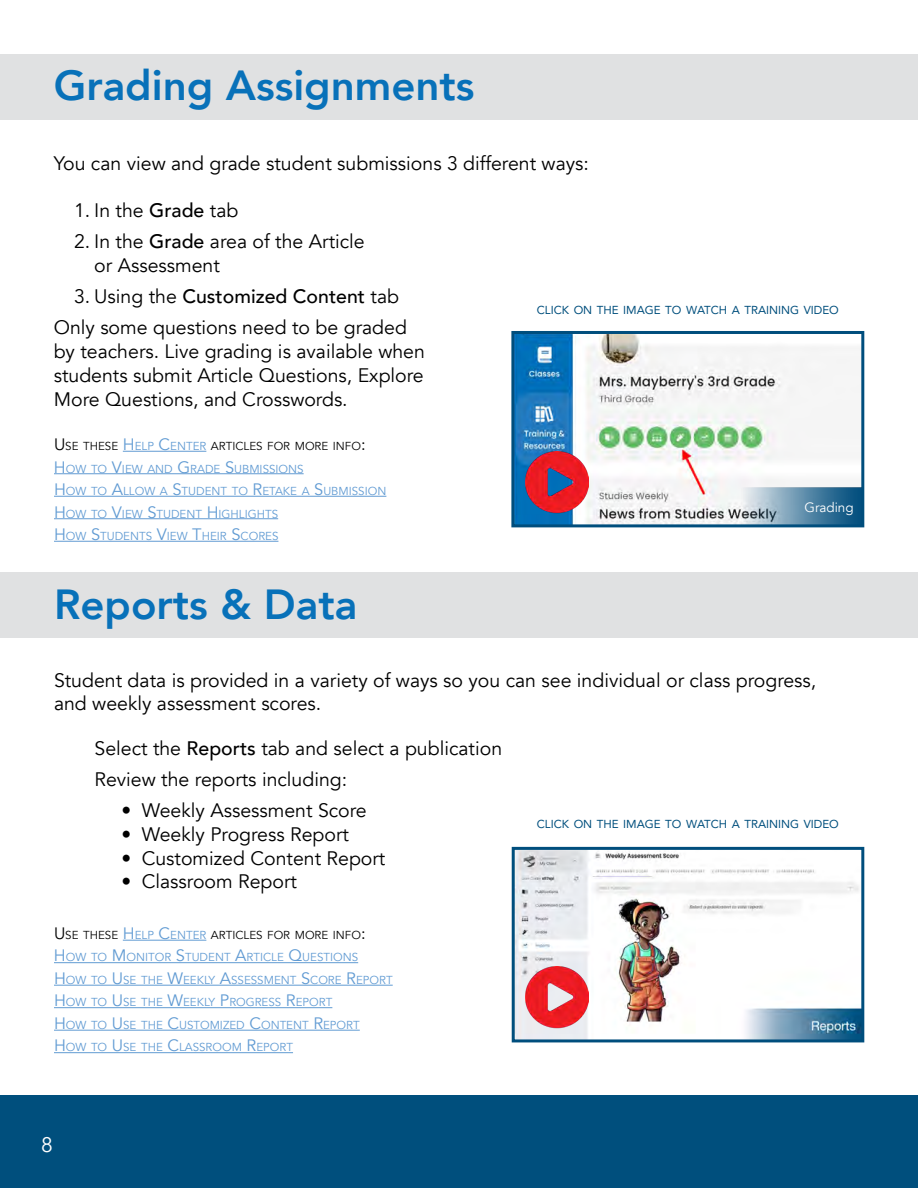
<style>
.page{position:relative;width:918px;height:1188px;background:#fff}
.page>*{position:absolute;margin:0;border:0;box-sizing:border-box;transform-origin:0 0}
.t1{font:800 42px "Avenir";color:#0871b9}
.t2{font:21px "Avenir";color:#fff}
.t3{font:19.5px/24px "Avenir";color:#000}
.t4{font:13.5px "Avenir";color:#fff}
.t5{font:11.55px/22.5px "Avenir";color:#619bd3}
.t6{font:11.55px "Avenir";color:#004f7d}
.s1{font-weight:500}
.s2{font-size:16.5px;color:#000}
.s3{color:#000}
.s4{font-size:16.5px}
</style>
<div class="page">
<div style="left:0;top:1095px;width:918px;height:93px;background:#004f7d"></div>
<div style="left:0;top:573px;width:918px;height:65px;background:#e0e1e2"></div>
<img style="left:516px;top:851px;width:344px;height:187px">
<div style="left:512px;top:847px;width:352px;height:195px;border:3px solid #004e7d"></div>
<div style="left:0;top:54px;width:918px;height:65px;background:#e0e1e2"></div>
<hr style="left:123px;top:451px;width:83px;height:1px;background:#619bd3">
<hr style="left:54px;top:473px;width:250px;height:1px;background:#619bd3">
<hr style="left:54px;top:496px;width:332px;height:1px;background:#619bd3">
<hr style="left:54px;top:518px;width:224px;height:1px;background:#619bd3">
<hr style="left:54px;top:541px;width:224px;height:1px;background:#619bd3">
<img style="left:515px;top:335px;width:345px;height:188px">
<div style="left:511px;top:331px;width:353px;height:196px;border:3px solid #004e7d"></div>
<img style="left:526px;top:452px;width:62px;height:73px">
<img style="left:730px;top:484px;width:134px;height:41px">
<hr style="left:123px;top:940px;width:83px;height:1px;background:#619bd3">
<hr style="left:54px;top:962px;width:304px;height:1px;background:#619bd3">
<hr style="left:54px;top:985px;width:339px;height:1px;background:#619bd3">
<hr style="left:54px;top:1007px;width:278px;height:1px;background:#619bd3">
<hr style="left:54px;top:1030px;width:306px;height:1px;background:#619bd3">
<hr style="left:54px;top:1052px;width:239px;height:1px;background:#619bd3">
<img style="left:526px;top:967px;width:62px;height:73px">
<h1 class="t1" style="left:54px;top:53px;width:422px">Grading Assignments</h1>
<p class="t3" style="left:54px;top:151px;width:537px">You can view and grade student submissions 3 different ways:</p>
<p class="t3" style="left:74px;top:199px;width:166px">1. In the <span class="s1">Grade</span> tab</p>
<p class="t3" style="left:94px;top:230px;width:272px;text-indent:-20px">2. In the <span class="s1">Grade</span> area of the Article or Assessment</p>
<p class="t3" style="left:54px;top:281px;width:355px;line-height:30.8px;text-indent:20px">3. Using the <span class="s1">Customized Content</span> tab<br>Only some questions need to be graded</p>
<p class="t3" style="left:54px;top:339px;width:373px;text-align:justify">by teachers. Live grading is available when students submit Article Questions, Explore More Questions, and Crosswords.</p>
<p class="t5" style="left:54px;top:435px;width:334px"><span class="s2">U</span><span class="s3">SE THESE</span> <span class="s4">H</span> ELP <span class="s4">C</span>ENTER <span class="s3">ARTICLES FOR MORE INFO</span><span class="s2">:<br></span><span class="s4">H</span> OW TO <span class="s4">V</span>IEW AND <span class="s4">G</span>RADE <span class="s4">S</span>U BMISSIONS<br><span class="s4">H</span> OW TO <span class="s4">A</span>LLOW A <span class="s4">S</span>TUDENT TO <span class="s4">R</span>ETAKE A <span class="s4">S</span>U BMISSION <span class="s4">H</span> OW TO <span class="s4">V</span>IEW <span class="s4">S</span>TUDENT <span class="s4">H</span> IGHLIGHTS<br><span class="s4">H</span> OW <span class="s4">S</span>TUDENTS <span class="s4">V</span>IEW <span class="s4">T</span>HEIR <span class="s4">S</span>CORES</p>
<h1 class="t1" style="left:54px;top:572px;width:305px">Reports &amp; Data</h1>
<p class="t6" style="left:537px;top:300px;width:304px">CLICK ON THE IMAGE TO WATCH A TRAINING VIDEO</p>
<p class="t4" style="left:805px;top:499px;width:51px">Grading</p>
<p class="t3" style="left:54px;top:669px;width:764px;line-height:23.4px">Student data is provided in a variety of ways so you can see individual or class progress, and weekly assessment scores.</p>
<p class="t3" style="left:95px;top:734px;width:409px;line-height:30.8px">Select the <span class="s1">Reports</span> tab and select a publication<br>Review the reports including:</p>
<p class="t3" style="left:122px;top:799px;width:247px">• Weekly Assessment Score</p>
<p class="t3" style="left:122px;top:823px;width:229px">• Weekly Progress Report</p>
<p class="t3" style="left:122px;top:847px;width:265px">• Customized Content Report</p>
<p class="t3" style="left:122px;top:870px;width:177px">• Classroom Report</p>
<p class="t5" style="left:54px;top:924px;width:340px"><span class="s2">U</span><span class="s3">SE THESE</span> <span class="s4">H</span> ELP <span class="s4">C</span>ENTER <span class="s3">ARTICLES FOR MORE INFO</span><span class="s2">:<br></span><span class="s4">H</span> OW TO <span class="s4">M</span> ONITOR <span class="s4">S</span>TUDENT <span class="s4">A</span>RTICLE <span class="s4">Q</span>U ESTIONS<br><span class="s4">H</span> OW TO <span class="s4">U</span>SE THE <span class="s4">W</span>EEKLY <span class="s4">A</span>SSESSMENT <span class="s4">S</span>CORE <span class="s4">R</span>EPORT <span class="s4">H</span> OW TO <span class="s4">U</span>SE THE <span class="s4">W</span>EEKLY <span class="s4">P</span>ROGRESS <span class="s4">R</span>EPORT<br><span class="s4">H</span> OW TO <span class="s4">U</span>SE THE <span class="s4">C</span>USTOMIZED <span class="s4">C</span>ONTENT <span class="s4">R</span>EPORT<br><span class="s4">H</span> OW TO <span class="s4">U</span>SE THE <span class="s4">C</span>LASSROOM <span class="s4">R</span>EPORT</p>
<p class="t6" style="left:537px;top:815px;width:304px">CLICK ON THE IMAGE TO WATCH A TRAINING VIDEO</p>
<p class="t2" style="left:41px;top:1132px;width:13px">8</p>
</div>
